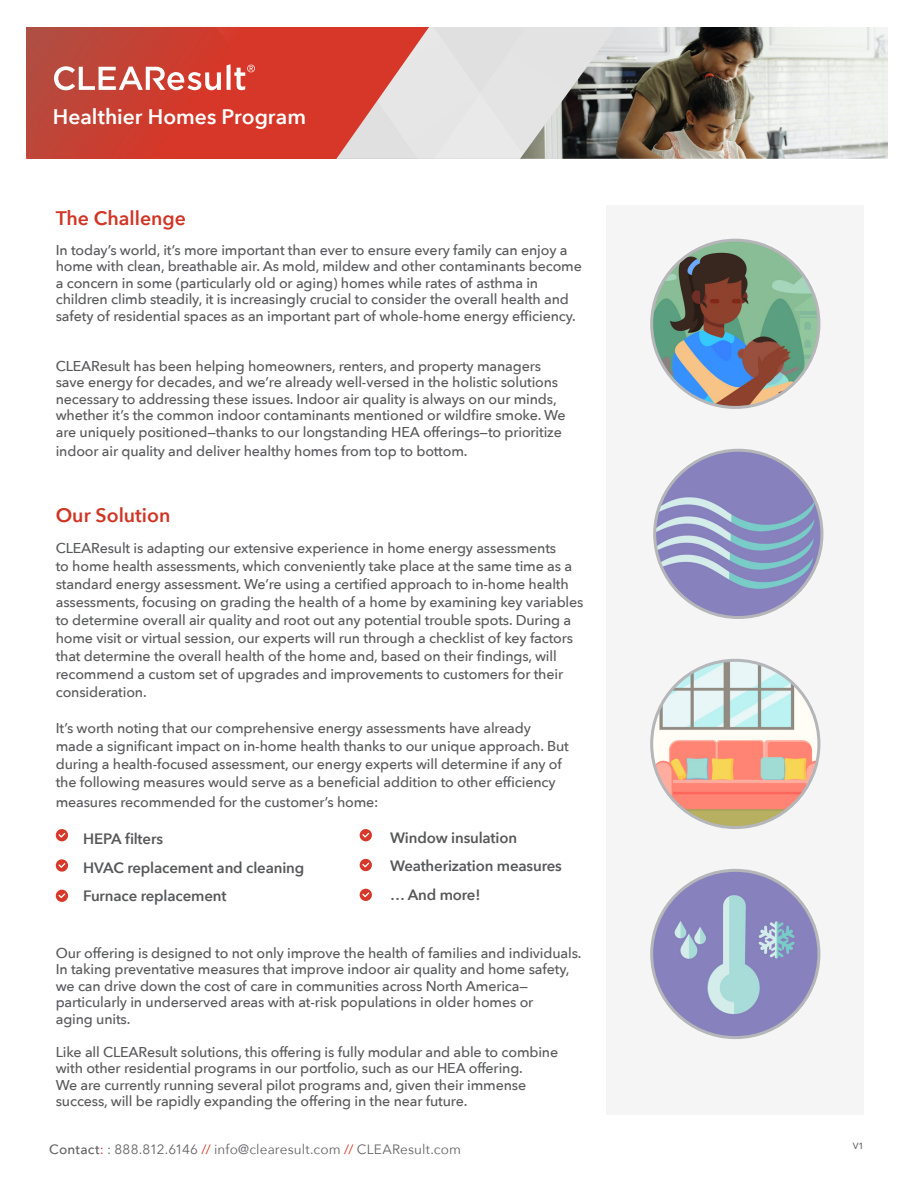
<style>
.page{position:relative;width:918px;height:1188px;background:#fff}
.page>*{position:absolute;margin:0;border:0;box-sizing:border-box;transform-origin:0 0}
.t1{font:600 21px "Avenir Next";color:#fff}
._04-Opening_Paragrap{font:600 19.5px "Avenir Next";color:#d03524}
._04-Opening_Paragrap-2{font:600 15px/28.5px "Avenir Next";letter-spacing:-.01em;color:#57585a}
._04-Opening_Paragrap-3{font:500 14.25px/16.5px "Avenir Next";letter-spacing:-.01em;color:#57585a}
.t2{font:13.5px "Avenir Next";letter-spacing:.01em;color:#636366}
.t3{font:500 9px "Avenir Next";color:#636366}
.s1{font-weight:500}
.s2{color:#d1232a}
.s3{color:#d03524}
</style>
<div class="page">
<svg style="left:325px;top:27px;width:195px;height:132px;background:#dfb0ab"></svg>
<img style="left:520px;top:27px;width:368px;height:132px">
<svg style="left:26px;top:27px;width:299px;height:132px;background:#ce4538"></svg>
<svg style="left:56px;top:829px;width:12px;height:12px"></svg>
<svg style="left:56px;top:859px;width:12px;height:13px"></svg>
<svg style="left:56px;top:890px;width:12px;height:12px"></svg>
<svg style="left:360px;top:829px;width:12px;height:12px"></svg>
<svg style="left:360px;top:859px;width:12px;height:12px"></svg>
<svg style="left:360px;top:889px;width:12px;height:12px"></svg>
<div style="left:606px;top:205px;width:258px;height:910px;background:#f5f5f6"></div>
<div style="left:656px;top:244px;width:159px;height:159px;background:#fff;opacity:.75"></div>
<img style="left:652px;top:240px;width:167px;height:167px;border-radius:83px">
<div style="left:656px;top:664px;width:159px;height:160px;background:#fff;opacity:.75"></div>
<img style="left:652px;top:660px;width:167px;height:168px;border-radius:82px">
<div style="left:659px;top:454px;width:159px;height:159px;background:#fff;opacity:.75"></div>
<img style="left:655px;top:450px;width:167px;height:167px;border-radius:84px">
<div style="left:656px;top:874px;width:159px;height:160px;background:#fff;opacity:.75"></div>
<img style="left:652px;top:870px;width:167px;height:168px;border-radius:84px">
<p class="t1" style="left:53px;top:98px;width:255px">Healthier Homes Program</p>
<p class="_04-Opening_Paragrap" style="left:56px;top:201px;width:132px">The Challenge</p>
<p class="_04-Opening_Paragrap-3" style="left:56px;top:241px;width:528px">In today’s world, it’s more important than ever to ensure every family can enjoy a home with clean, breathable air. As mold, mildew and other contaminants become a concern in some (particularly old or aging) homes while rates of asthma in children climb steadily, it is increasingly crucial to consider the overall health and safety of residential spaces as an important part of whole-home energy efficiency.</p>
<p class="_04-Opening_Paragrap-3" style="left:56px;top:357px;width:511px">CLEAResult has been helping homeowners, renters, and property managers save energy for decades, and we’re already well-versed in the holistic solutions necessary to addressing these issues. Indoor air quality is always on our minds, whether it’s the common indoor contaminants mentioned or wildfire smoke. We are uniquely positioned—thanks to our longstanding HEA offerings—to prioritize</p>
<p class="_04-Opening_Paragrap-3" style="left:56px;top:443px;width:413px">indoor air quality and deliver healthy homes from top to bottom.</p>
<p class="_04-Opening_Paragrap" style="left:56px;top:498px;width:116px">Our Solution</p>
<p class="_04-Opening_Paragrap-3" style="left:56px;top:539px;width:529px;line-height:18px">CLEAResult is adapting our extensive experience in home energy assessments<br>to home health assessments, which conveniently take place at the same time as a standard energy assessment. We’re using a certified approach to in-home health assessments, focusing on grading the health of a home by examining key variables to determine overall air quality and root out any potential trouble spots. During a home visit or virtual session, our experts will run through a checklist of key factors that determine the overall health of the home and, based on their findings, will recommend a custom set of upgrades and improvements to customers for their consideration.</p>
<p class="_04-Opening_Paragrap-3" style="left:56px;top:719px;width:515px;line-height:18px">It’s worth noting that our comprehensive energy assessments have already made a significant impact on in-home health thanks to our unique approach. But during a health-focused assessment, our energy experts will determine if any of the following measures would serve as a beneficial addition to other efficiency</p>
<p class="_04-Opening_Paragrap-3" style="left:56px;top:793px;width:324px">measures recommended for the customer’s home:</p>
<p class="_04-Opening_Paragrap-2" style="left:83px;top:824px;width:223px">HEPA filters<br>HVAC replacement and cleaning<br>Furnace replacement</p>
<p class="_04-Opening_Paragrap-2" style="left:390px;top:823px;width:173px">Window insulation<br>Weatherization measures … And more!</p>
<p class="_04-Opening_Paragrap-3" style="left:56px;top:944px;width:527px">Our offering is designed to not only improve the health of families and individuals.<br>In taking preventative measures that improve indoor air quality and home safety, we can drive down the cost of care in communities across North America— particularly in underserved areas with at-risk populations in older homes or<br>aging units.</p>
<p class="_04-Opening_Paragrap-3" style="left:56px;top:1043px;width:504px">Like all CLEAResult solutions, this offering is fully modular and able to combine with other residential programs in our portfolio, such as our HEA offering.<br>We are currently running several pilot programs and, given their immense success, will be rapidly expanding the offering in the near future.</p>
<p class="t2" style="left:49px;top:1138px;width:413px"><span class="s1">Contact</span><span class="s2">:</span> : 888.812.6146 <span class="s3">//</span> info@clearesult.com <span class="s3">//</span> CLEAResult.com</p>
<p class="t3" style="left:853px;top:1138px;width:13px">V1</p>
</div>
